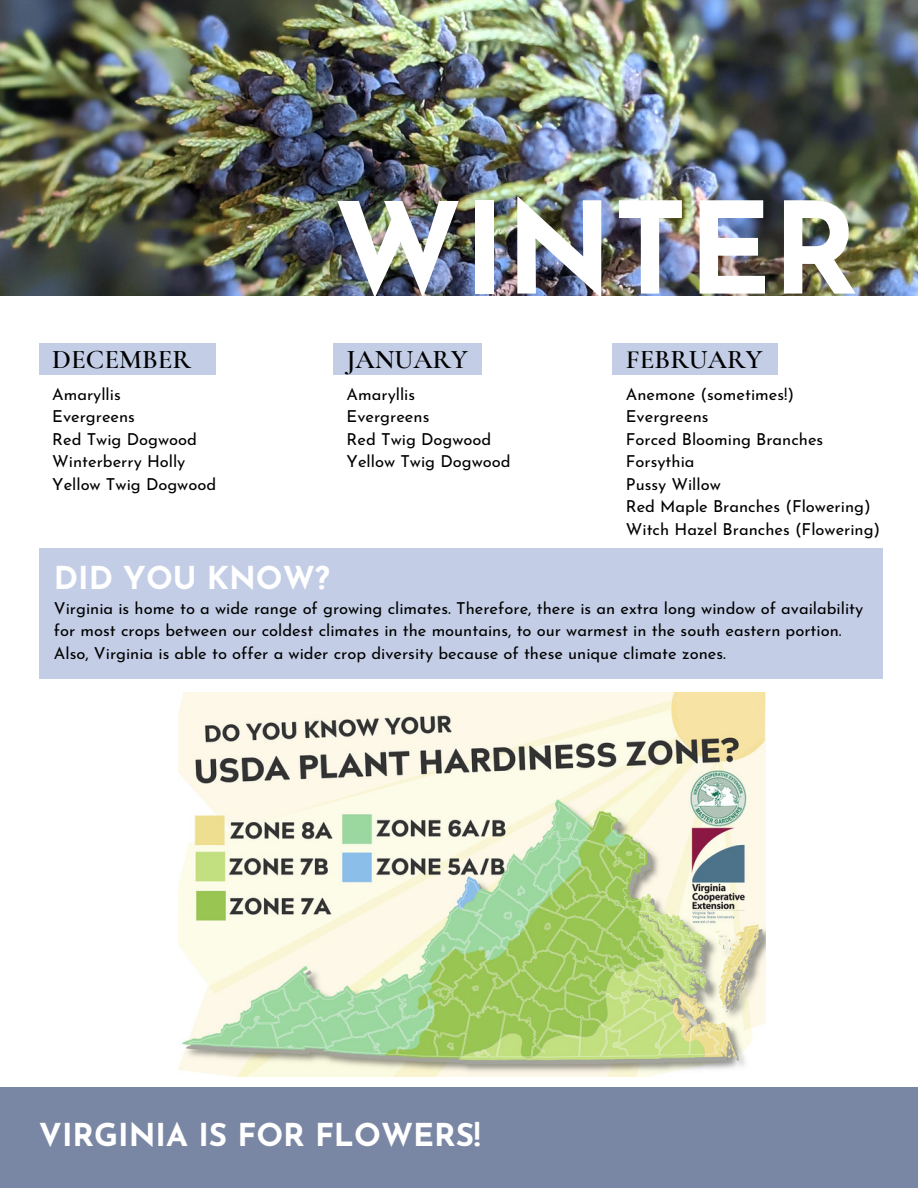
<style>
.page{position:relative;width:918px;height:1188px;background:#fff}
.page>*{position:absolute;margin:0;border:0;box-sizing:border-box;transform-origin:0 0}
.t1{font:700 126.75px "Josefin Sans";color:#fff}
.t2{font:700 31.5px "Josefin Sans";color:#fff}
.t3{font:600 27px "Cormorant Garamond";color:#000}
.t4{font:16.5px/22.5px "Josefin Sans";color:#000}
</style>
<div class="page">
<img style="left:0;top:0;width:918px;height:296px">
<div style="left:0;top:1088px;width:918px;height:100px;background:#7a87a4"></div>
<div style="left:39px;top:343px;width:177px;height:32px;background:#c3cee6"></div>
<div style="left:333px;top:343px;width:148px;height:32px;background:#c3cee6"></div>
<div style="left:612px;top:343px;width:166px;height:32px;background:#c3cee6"></div>
<div style="left:39px;top:549px;width:844px;height:129px;background:#c3cee6"></div>
<img style="left:178px;top:693px;width:587px;height:384px">
<h1 class="t1" style="left:333px;top:198px;width:527px">WINTER</h1>
<h3 class="t3" style="left:52px;top:343px;width:140px">DECEMBER</h3>
<p class="t4" style="left:52px;top:384px;width:165px">Amaryllis<br>Evergreens<br>Red Twig Dogwood<br>Winterberry Holly<br>Yellow Twig Dogwood</p>
<h3 class="t3" style="left:347px;top:343px;width:123px">JANUARY</h3>
<p class="t4" style="left:347px;top:384px;width:165px">Amaryllis<br>Evergreens<br>Red Twig Dogwood<br>Yellow Twig Dogwood</p>
<h2 class="t2" style="left:54px;top:566px;width:277px">DID YOU KNOW?</h2>
<h3 class="t3" style="left:626px;top:343px;width:138px">FEBRUARY</h3>
<p class="t4" style="left:626px;top:384px;width:256px">Anemone (sometimes!)<br>Evergreens<br>Forced Blooming Branches<br>Forsythia<br>Pussy Willow<br>Red Maple Branches (Flowering)<br>Witch Hazel Branches (Flowering)</p>
<p class="t4" style="left:54px;top:599px;width:811px">Virginia is home to a wide range of growing climates. Therefore, there is an extra long window of availability for most crops between our coldest climates in the mountains, to our warmest in the south eastern portion.<br>Also, Virginia is able to offer a wider crop diversity because of these unique climate zones.</p>
<h2 class="t2" style="left:39px;top:1122px;width:443px">VIRGINIA IS FOR FLOWERS!</h2>
</div>
